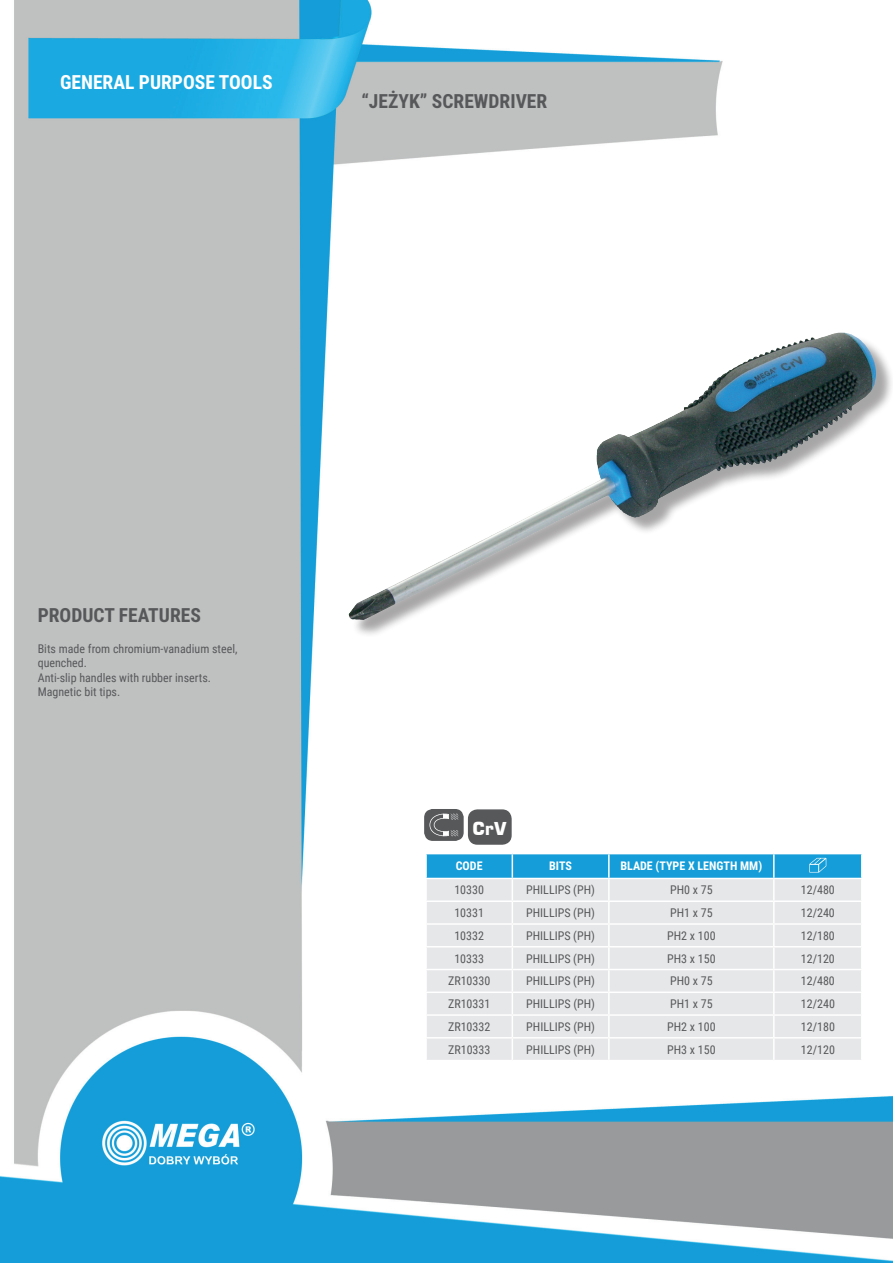
<style>
.page{position:relative;width:893px;height:1263px;background:#fff}
.page>*{position:absolute;margin:0;border:0;box-sizing:border-box;transform-origin:0 0}
.t1{font:700 19.5px "Roboto Condensed";color:#57585a}
.t2{font:700 19.5px "Roboto Condensed";color:#fff}
.t3{font:700 17.7px "Square 721 BT";color:#fff}
.t4{font:12px/14.4px "Roboto Condensed";color:#57585a}
.t5{font:700 12px "Roboto Condensed";color:#fff}
</style>
<div class="page">
<img style="left:0;top:0;width:893px;height:1263px">
<div style="left:351px;top:335px;width:542px;height:303px;background:#231f20;opacity:.4"></div>
<img style="left:695px;top:333px;width:147px;height:67px">
<hr style="left:425px;top:854px;width:2px;height:24px;background:#fff">
<hr style="left:425px;top:879px;width:2px;height:21px;background:#fff">
<hr style="left:425px;top:902px;width:2px;height:21px;background:#fff">
<hr style="left:425px;top:925px;width:2px;height:21px;background:#fff">
<hr style="left:425px;top:947px;width:2px;height:22px;background:#fff">
<hr style="left:425px;top:970px;width:2px;height:21px;background:#fff">
<hr style="left:425px;top:993px;width:2px;height:21px;background:#fff">
<hr style="left:425px;top:1016px;width:2px;height:21px;background:#fff">
<hr style="left:425px;top:1038px;width:2px;height:22px;background:#fff">
<hr style="left:425px;top:853px;width:87px;height:1px;background:#fff">
<hr style="left:425px;top:878px;width:87px;height:1px;background:#fff">
<hr style="left:425px;top:900px;width:87px;height:2px;background:#fff">
<hr style="left:425px;top:923px;width:87px;height:2px;background:#fff">
<hr style="left:425px;top:946px;width:87px;height:1px;background:#fff">
<hr style="left:425px;top:969px;width:87px;height:1px;background:#fff">
<hr style="left:425px;top:991px;width:87px;height:2px;background:#fff">
<hr style="left:425px;top:1014px;width:87px;height:2px;background:#fff">
<hr style="left:425px;top:1037px;width:87px;height:1px;background:#fff">
<hr style="left:425px;top:1060px;width:87px;height:1px;background:#fff">
<hr style="left:512px;top:1060px;width:97px;height:1px;background:#fff">
<hr style="left:609px;top:1060px;width:165px;height:1px;background:#fff">
<hr style="left:774px;top:1060px;width:88px;height:1px;background:#fff">
<svg style="left:426px;top:853px;width:436px;height:207px;background:#d0e0e8"></svg>
<div style="left:425px;top:810px;width:38px;height:30px;background:#57585a;border-radius:8px"></div>
<div style="left:424px;top:809px;width:40px;height:32px;border:1px solid #57585a;border-radius:8px"></div>
<svg style="left:429px;top:814px;width:29px;height:22px"></svg>
<div style="left:469px;top:810px;width:42px;height:34px;background:#57585a;border-radius:9px"></div>
<div style="left:468px;top:809px;width:44px;height:36px;border:2px solid #57585a;border-radius:9px"></div>
<h1 class="t2" style="left:60px;top:69px;width:214px">GENERAL PURPOSE TOOLS</h1>
<h1 class="t1" style="left:361px;top:88px;width:187px">“JEŻYK” SCREWDRIVER</h1>
<h1 class="t1" style="left:38px;top:601px;width:165px">PRODUCT FEATURES</h1>
<p class="t4" style="left:38px;top:641px;width:201px">Bits made from chromium-vanadium steel, quenched.<br>Anti-slip handles with rubber inserts.<br>Magnetic bit tips.</p>
<h2 class="t3" style="left:472px;top:817px;width:36px">CrV</h2>
<p class="t5" style="left:456px;top:858px;width:28px">CODE</p>
<p class="t5" style="left:549px;top:858px;width:24px">BITS</p>
<p class="t5" style="left:620px;top:858px;width:143px">BLADE (TYPE X LENGTH MM)</p>
<p class="t4" style="left:454px;top:882px;width:31px">10330</p>
<p class="t4" style="left:526px;top:882px;width:70px">PHILLIPS (PH)</p>
<p class="t4" style="left:670px;top:882px;width:44px">PH0 x 75</p>
<p class="t4" style="left:801px;top:882px;width:36px">12/480</p>
<p class="t4" style="left:454px;top:905px;width:31px">10331</p>
<p class="t4" style="left:526px;top:905px;width:70px">PHILLIPS (PH)</p>
<p class="t4" style="left:670px;top:905px;width:44px">PH1 x 75</p>
<p class="t4" style="left:801px;top:905px;width:36px">12/240</p>
<p class="t4" style="left:454px;top:928px;width:31px">10332</p>
<p class="t4" style="left:526px;top:928px;width:70px">PHILLIPS (PH)</p>
<p class="t4" style="left:667px;top:928px;width:50px">PH2 x 100</p>
<p class="t4" style="left:801px;top:928px;width:36px">12/180</p>
<p class="t4" style="left:454px;top:951px;width:31px">10333</p>
<p class="t4" style="left:526px;top:951px;width:70px">PHILLIPS (PH)</p>
<p class="t4" style="left:667px;top:951px;width:50px">PH3 x 150</p>
<p class="t4" style="left:801px;top:951px;width:36px">12/120</p>
<p class="t4" style="left:448px;top:973px;width:44px">ZR10330</p>
<p class="t4" style="left:526px;top:973px;width:70px">PHILLIPS (PH)</p>
<p class="t4" style="left:670px;top:973px;width:44px">PH0 x 75</p>
<p class="t4" style="left:801px;top:973px;width:36px">12/480</p>
<p class="t4" style="left:448px;top:996px;width:44px">ZR10331</p>
<p class="t4" style="left:526px;top:996px;width:70px">PHILLIPS (PH)</p>
<p class="t4" style="left:670px;top:996px;width:44px">PH1 x 75</p>
<p class="t4" style="left:801px;top:996px;width:36px">12/240</p>
<p class="t4" style="left:448px;top:1019px;width:44px">ZR10332</p>
<p class="t4" style="left:526px;top:1019px;width:70px">PHILLIPS (PH)</p>
<p class="t4" style="left:667px;top:1019px;width:50px">PH2 x 100</p>
<p class="t4" style="left:801px;top:1019px;width:36px">12/180</p>
<p class="t4" style="left:448px;top:1042px;width:44px">ZR10333</p>
<p class="t4" style="left:526px;top:1042px;width:70px">PHILLIPS (PH)</p>
<p class="t4" style="left:667px;top:1042px;width:50px">PH3 x 150</p>
<p class="t4" style="left:801px;top:1042px;width:36px">12/120</p>
</div>
